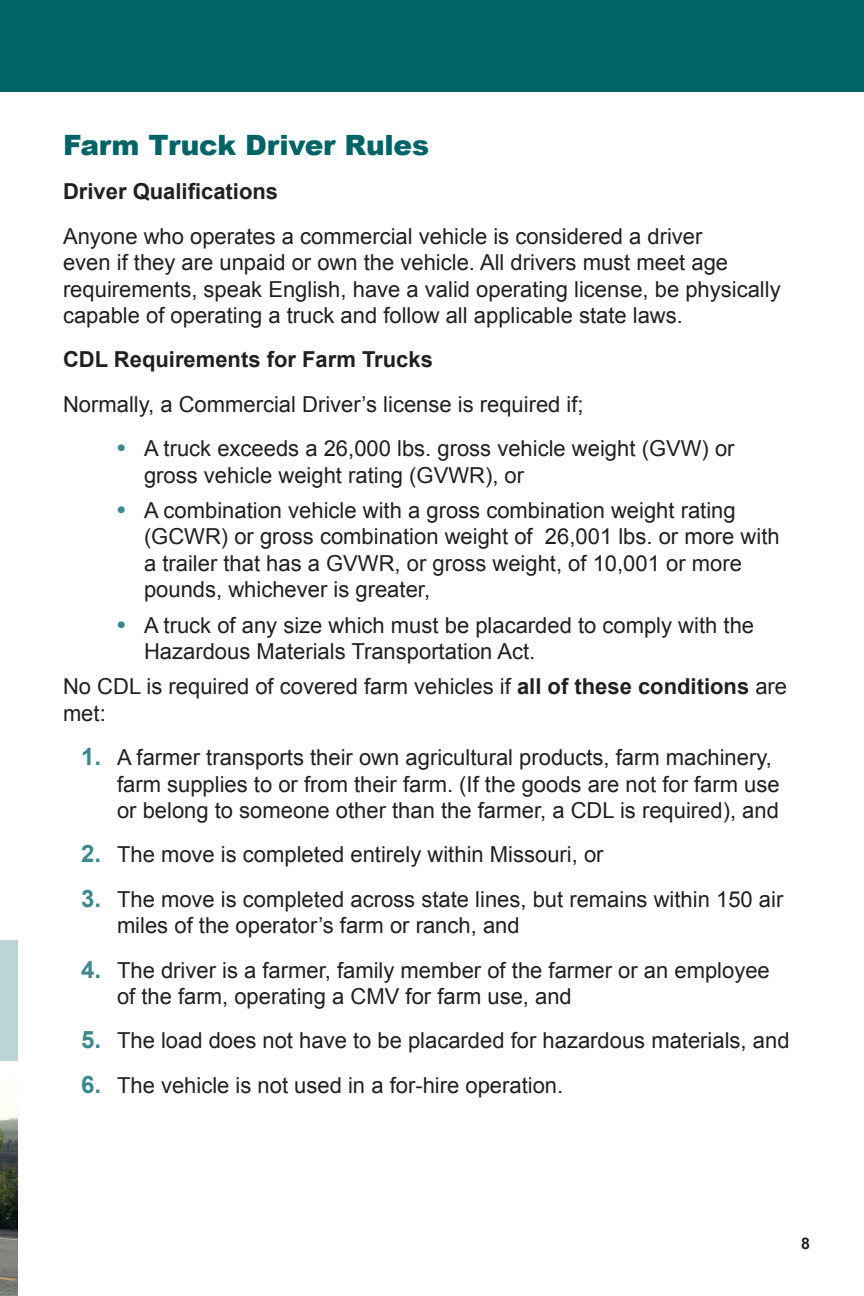
<style>
.page{position:relative;width:864px;height:1296px;background:#fff}
.page>*{position:absolute;margin:0;border:0;box-sizing:border-box;transform-origin:0 0}
.TITLES{font:900 28px "Arial";letter-spacing:-.01em;color:#006467}
.t1{font:22px/26.4px "Arial";color:#231f20}
.t2{font:700 22px "Arial";color:#231f20}
.t3{font:700 16px "Arial";color:#231f20}
.s1{font-weight:700;font-size:24px;color:#3b888d}
.s2{font-weight:700}
</style>
<div class="page">
<div style="left:0;top:0;width:864px;height:92px;background:#006467"></div>
<img style="left:0;top:1103px;width:18px;height:193px">
<div style="left:0;top:940px;width:18px;height:121px;background:#bdd4d7"></div>
<p class="TITLES" style="left:63px;top:125px;width:368px">Farm Truck Driver Rules</p>
<p class="t2" style="left:63px;top:177px;width:217px">Driver Qualifications</p>
<p class="t1" style="left:63px;top:223px;width:719px">Anyone who operates a commercial vehicle is considered a driver<br>even if they are unpaid or own the vehicle. All drivers must meet age requirements, speak English, have a valid operating license, be physically capable of operating a truck and follow all applicable state laws.</p>
<p class="t2" style="left:63px;top:345px;width:372px">CDL Requirements for Farm Trucks</p>
<p class="t1" style="left:63px;top:391px;width:522px">Normally, a Commercial Driver’s license is required if;</p>
<p class="t1" style="left:144px;top:436px;width:592px;text-indent:-27px"><span class="s1">•</span> A truck exceeds a 26,000 lbs. gross vehicle weight (GVW) or gross vehicle weight rating (GVWR), or</p>
<p class="t1" style="left:144px;top:497px;width:637px;text-indent:-27px"><span class="s1">•</span> A combination vehicle with a gross combination weight rating (GCWR) or gross combination weight of 26,001 lbs. or more with a trailer that has a GVWR, or gross weight, of 10,001 or more pounds, whichever is greater,</p>
<p class="t1" style="left:144px;top:612px;width:612px;text-indent:-27px"><span class="s1">•</span> A truck of any size which must be placarded to comply with the<br>Hazardous Materials Transportation Act.</p>
<p class="t1" style="left:63px;top:674px;width:726px">No CDL is required of covered farm vehicles if <span class="s2">all of these conditions</span> are met:</p>
<p class="t1" style="left:117px;top:745px;width:664px;text-indent:-36px"><span class="s1">1.</span> A farmer transports their own agricultural products, farm machinery, farm supplies to or from their farm. (If the goods are not for farm use or belong to someone other than the farmer, a CDL is required), and</p>
<p class="t1" style="left:81px;top:842px;width:524px"><span class="s1">2.</span> The move is completed entirely within Missouri, or</p>
<p class="t1" style="left:117px;top:886px;width:668px;text-indent:-36px"><span class="s1">3.</span> The move is completed across state lines, but remains within 150 air miles of the operator’s farm or ranch, and</p>
<p class="t1" style="left:117px;top:957px;width:654px;text-indent:-36px"><span class="s1">4.</span> The driver is a farmer, family member of the farmer or an employee of the farm, operating a CMV for farm use, and</p>
<p class="t1" style="left:81px;top:1028px;width:710px"><span class="s1">5.</span> The load does not have to be placarded for hazardous materials, and</p>
<p class="t1" style="left:81px;top:1072px;width:484px"><span class="s1">6.</span> The vehicle is not used in a for-hire operation.</p>
<p class="t3" style="left:801px;top:1233px;width:10px">8</p>
</div>
